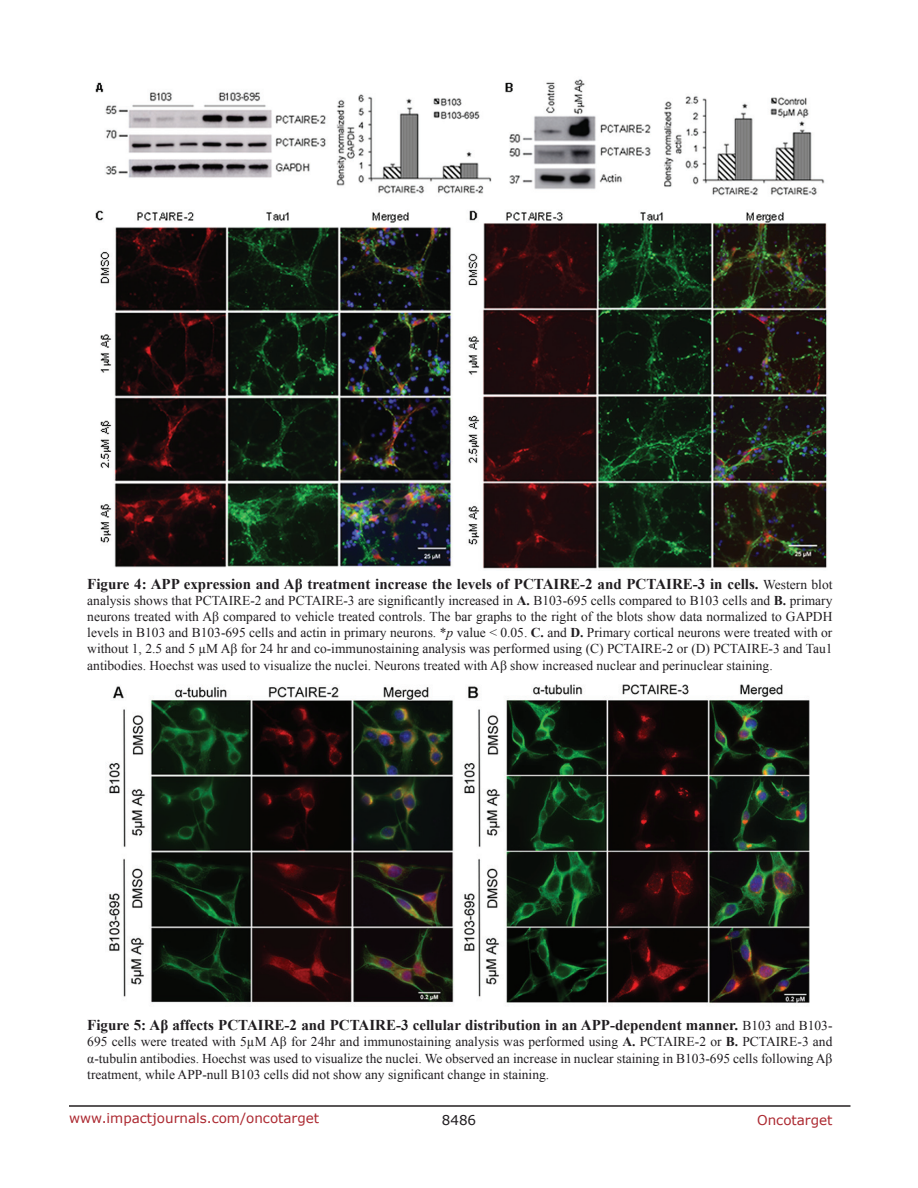
<style>
.page{position:relative;width:918px;height:1188px;background:#fff}
.page>*{position:absolute;margin:0;border:0;box-sizing:border-box;transform-origin:0 0}
.t1{font:700 15px "Times New Roman";color:#201d20}
.t2{font:13.5px/16.2px "Times New Roman";color:#201d20;text-align:justify}
.t3{font:13.5px "Verdana";color:#ac2830}
.t4{font:13.5px "Verdana";color:#201d20}
.s1{font-weight:400;font-size:13.5px}
.s2{font-weight:700}
.s3{font-style:italic}
</style>
<div class="page">
<hr style="left:69px;top:1105px;width:781px;height:2px;background:#231f20">
<img style="left:95px;top:79px;width:732px;height:490px">
<img style="left:108px;top:684px;width:702px;height:319px">
<p class="t1" style="left:87px;top:573px;width:747px">Figure 4: APP expression and Aβ treatment increase the levels of PCTAIRE-2 and PCTAIRE-3 in cells. <span class="s1">Western blot</span></p>
<p class="t2" style="left:87px;top:592px;width:747px">analysis shows that PCTAIRE-2 and PCTAIRE-3 are significantly increased in <span class="s2">A.</span> B103-695 cells compared to B103 cells and <span class="s2">B.</span> primary neurons treated with Aβ compared to vehicle treated controls. The bar graphs to the right of the blots show data normalized to GAPDH levels in B103 and B103-695 cells and actin in primary neurons. *<span class="s3">p</span> value &lt; 0.05. <span class="s2">C.</span> and <span class="s2">D.</span> Primary cortical neurons were treated with or without 1, 2.5 and 5 µM Aβ for 24 hr and co-immunostaining analysis was performed using (C) PCTAIRE-2 or (D) PCTAIRE-3 and Tau1 antibodies. Hoechst was used to visualize the nuclei. Neurons treated with Aβ show increased nuclear and perinuclear staining.</p>
<p class="t1" style="left:87px;top:1015px;width:747px">Figure 5: Aβ affects PCTAIRE-2 and PCTAIRE-3 cellular distribution in an APP-dependent manner. <span class="s1">B103 and B103-</span></p>
<p class="t2" style="left:87px;top:1034px;width:747px">695 cells were treated with 5µM Aβ for 24hr and immunostaining analysis was performed using <span class="s2">A.</span> PCTAIRE-2 or <span class="s2">B.</span> PCTAIRE-3 and α-tubulin antibodies. Hoechst was used to visualize the nuclei. We observed an increase in nuclear staining in B103-695 cells following Aβ treatment, while APP-null B103 cells did not show any significant change in staining.</p>
<p class="t3" style="left:69px;top:1109px;width:252px">www.impactjournals.com/oncotarget</p>
<p class="t4" style="left:442px;top:1111px;width:36px">8486</p>
<p class="t3" style="left:757px;top:1111px;width:77px">Oncotarget</p>
</div>
